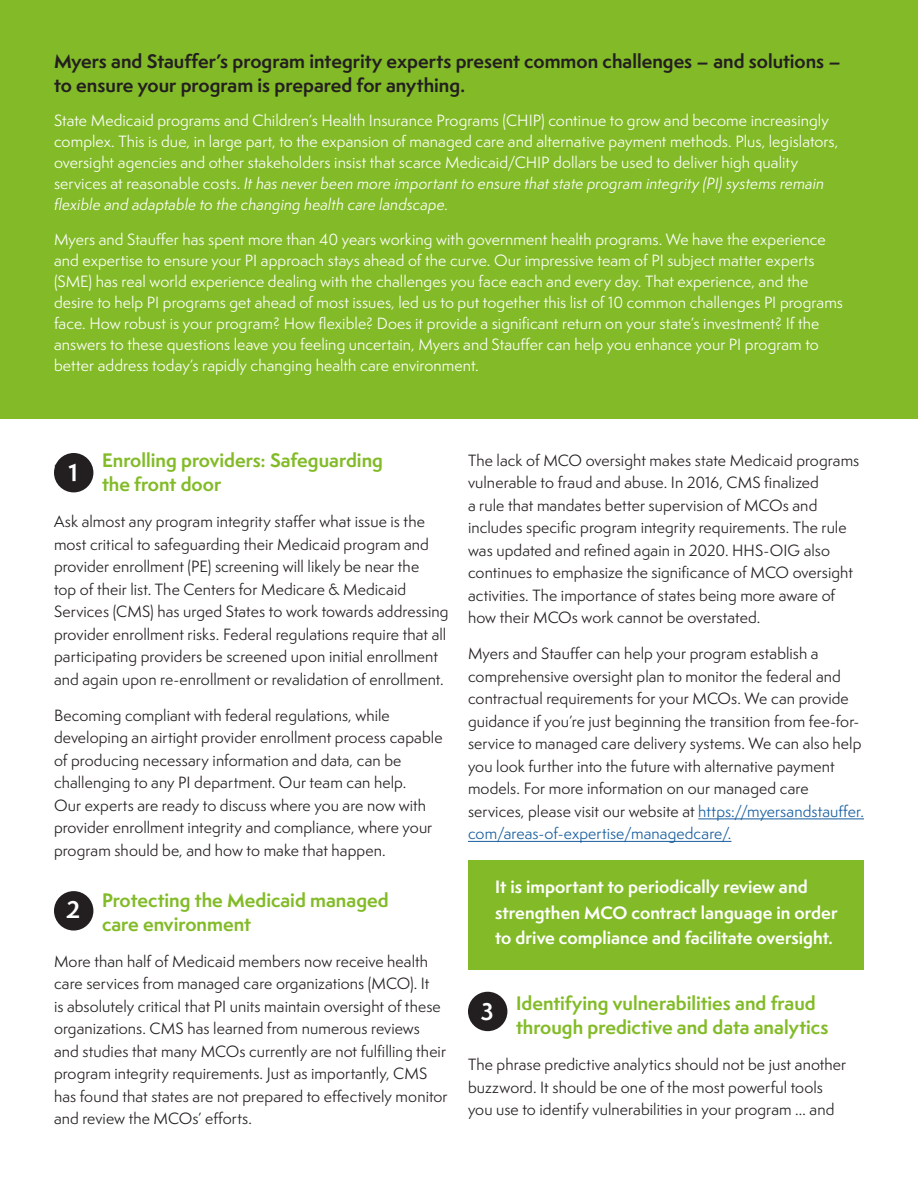
<style>
.page{position:relative;width:918px;height:1188px;background:#fff}
.page>*{position:absolute;margin:0;border:0;box-sizing:border-box;transform-origin:0 0}
.Subheads_Small{font:700 22.5px "Semplicita Pro";color:#fff}
.Subheads_Small-2{font:700 18px/24px "Semplicita Pro";color:#82bb27}
.Sidebars{font:700 18px/24px "Semplicita Pro";color:#231f20}
.Subheads_Small-3{font:700 18px "Semplicita Pro";color:#231f20}
.Sidebars_-_Body{font:700 16.5px/25.5px "Semplicita Pro";letter-spacing:.005em;color:#fff}
.MAS_Body{font:15px/22.5px "Semplicita Pro";letter-spacing:.005em;color:#231f20}
.Sidebars-2{font:15px/21px "Semplicita Pro";letter-spacing:.005em;color:#fff}
.s1{font-style:italic}
.s2{color:#175d9e}
</style>
<div class="page">
<div style="left:0;top:0;width:918px;height:418px;background:#82bb27"></div>
<hr style="left:698px;top:819px;width:166px;height:1px;background:#175d9e">
<hr style="left:468px;top:841px;width:263px;height:1px;background:#175d9e">
<div style="left:468px;top:860px;width:396px;height:110px;background:#82bb27"></div>
<div style="left:54px;top:453px;width:39px;height:39px;background:#231f20;border-radius:50%"></div>
<div style="left:54px;top:891px;width:39px;height:40px;background:#231f20;border-radius:50%"></div>
<div style="left:468px;top:992px;width:39px;height:39px;background:#231f20;border-radius:50%"></div>
<p class="Sidebars" style="left:54px;top:48px;width:789px">Myers and Stauffer’s program integrity experts present common challenges – and solutions – to ensure your program is prepared for anything.</p>
<p class="Sidebars-2" style="left:54px;top:110px;width:786px">State Medicaid programs and Children’s Health Insurance Programs (CHIP) continue to grow and become increasingly complex. This is due, in large part, to the expansion of managed care and alternative payment methods. Plus, legislators, oversight agencies and other stakeholders insist that scarce Medicaid/CHIP dollars be used to deliver high quality services at reasonable costs. <span class="s1">It has never been more important to ensure that state program integrity (PI) systems remain flexible and adaptable to the changing health care landscape.</span></p>
<p class="Sidebars-2" style="left:54px;top:228px;width:791px">Myers and Stauffer has spent more than 40 years working with government health programs. We have the experience and expertise to ensure your PI approach stays ahead of the curve. Our impressive team of PI subject matter experts (SME) has real world experience dealing with the challenges you face each and every day. That experience, and the desire to help PI programs get ahead of most issues, led us to put together this list of 10 common challenges PI programs face. How robust is your program? How flexible? Does it provide a significant return on your state’s investment? If the answers to these questions leave you feeling uncertain, Myers and Stauffer can help you enhance your PI program to better address today’s rapidly changing health care environment.</p>
<p class="Subheads_Small-2" style="left:102px;top:448px;width:282px">Enrolling providers: Safeguarding the front door</p>
<p class="MAS_Body" style="left:54px;top:510px;width:396px">Ask almost any program integrity staffer what issue is the most critical to safeguarding their Medicaid program and provider enrollment (PE) screening will likely be near the<br>top of their list. The Centers for Medicare &amp; Medicaid Services (CMS) has urged States to work towards addressing provider enrollment risks. Federal regulations require that all participating providers be screened upon initial enrollment and again upon re-enrollment or revalidation of enrollment.</p>
<p class="MAS_Body" style="left:54px;top:704px;width:390px">Becoming compliant with federal regulations, while developing an airtight provider enrollment process capable of producing necessary information and data, can be challenging to any PI department. Our team can help.<br>Our experts are ready to discuss where you are now with provider enrollment integrity and compliance, where your program should be, and how to make that happen.</p>
<p class="Subheads_Small-2" style="left:102px;top:888px;width:288px">Protecting the Medicaid managed care environment</p>
<p class="MAS_Body" style="left:54px;top:950px;width:395px">More than half of Medicaid members now receive health care services from managed care organizations (MCO). It<br>is absolutely critical that PI units maintain oversight of these organizations. CMS has learned from numerous reviews and studies that many MCOs currently are not fulfilling their program integrity requirements. Just as importantly, CMS has found that states are not prepared to effectively monitor and review the MCOs’ efforts.</p>
<p class="Subheads_Small" style="left:69px;top:456px;width:11px">1</p>
<p class="Subheads_Small-3" style="left:54px;top:447px;width:6px">.</p>
<p class="Subheads_Small" style="left:66px;top:892px;width:16px">2</p>
<p class="MAS_Body" style="left:468px;top:449px;width:393px">The lack of MCO oversight makes state Medicaid programs vulnerable to fraud and abuse. In 2016, CMS finalized<br>a rule that mandates better supervision of MCOs and includes specific program integrity requirements. The rule was updated and refined again in 2020. HHS-OIG also continues to emphasize the significance of MCO oversight activities. The importance of states being more aware of how their MCOs work cannot be overstated.</p>
<p class="MAS_Body" style="left:468px;top:642px;width:397px">Myers and Stauffer can help your program establish a comprehensive oversight plan to monitor the federal and contractual requirements for your MCOs. We can provide guidance if you’re just beginning the transition from fee-for&shy;service to managed care delivery systems. We can also help you look further into the future with alternative payment models. For more information on our managed care services, please visit our website at <span class="s2">https://myersandstauffer. com/areas-of-expertise/managedcare/.</span></p>
<p class="Sidebars_-_Body" style="left:495px;top:874px;width:344px">It is important to periodically review and strengthen MCO contract language in order to drive compliance and facilitate oversight.</p>
<p class="Subheads_Small-2" style="left:516px;top:991px;width:314px">Identifying vulnerabilities and fraud through predictive and data analytics</p>
<p class="MAS_Body" style="left:468px;top:1053px;width:380px">The phrase predictive analytics should not be just another buzzword. It should be one of the most powerful tools you use to identify vulnerabilities in your program … and</p>
<p class="Subheads_Small" style="left:481px;top:995px;width:14px">3</p>
</div>
